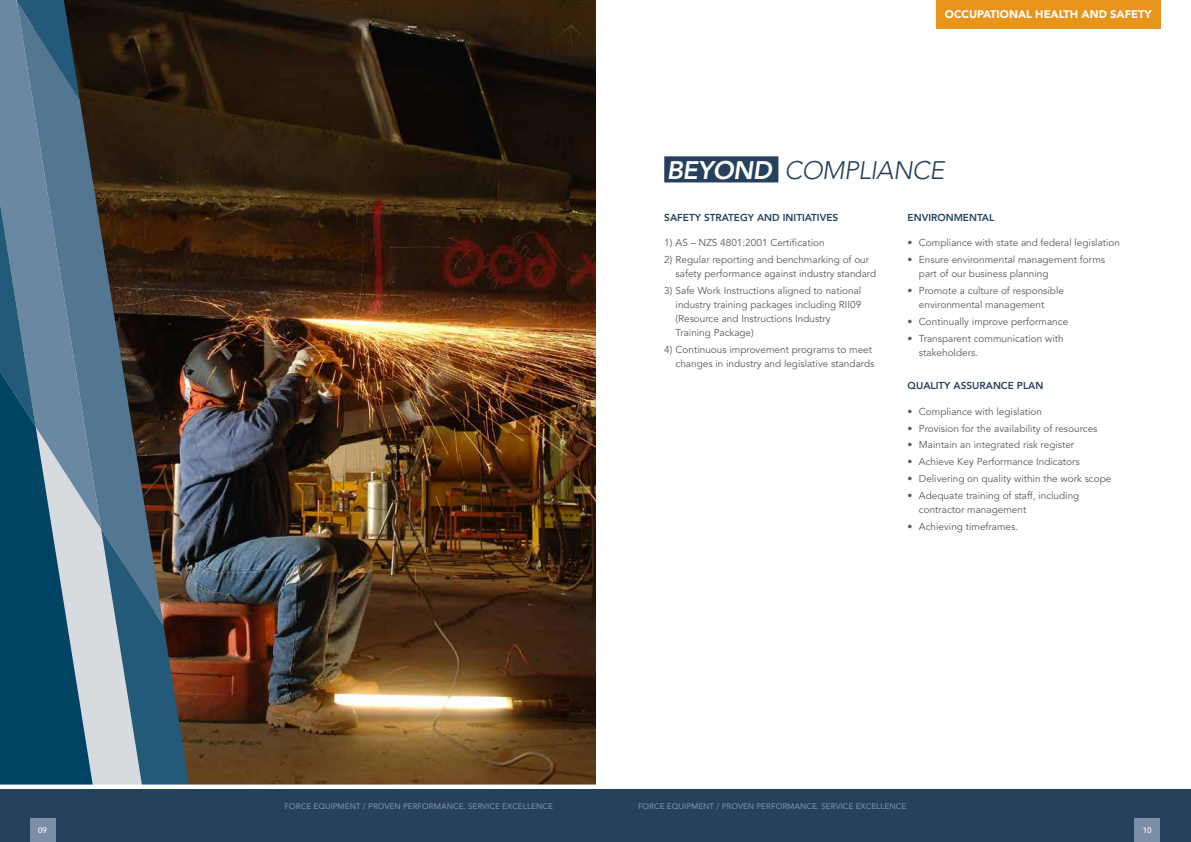
<style>
.page{position:relative;width:1191px;height:842px;background:#fff}
.page>*{position:absolute;margin:0;border:0;box-sizing:border-box;transform-origin:0 0}
.t1{font:italic 300 25.2px "Avenir LT Std";letter-spacing:-.02em;color:#26415e}
.t2{font:900 11px "Avenir LT Std";color:#fff}
.t3{font:10px/14px "Avenir LT Std";color:#58595b}
.t4{font:800 10px "Avenir LT Std";color:#26415e}
.t5{font:500 8px "Avenir LT Std";color:#7c8da6}
.t6{font:500 8px "Avenir LT Std";color:#fff}
.s1{font-weight:800;color:#fff}
</style>
<div class="page">
<div style="left:664px;top:156px;width:114px;height:26px;background:#26415e"></div>
<img style="left:161px;top:0;width:434px;height:784px">
<svg style="left:101px;top:529px;width:88px;height:255px;background:#62727d"></svg>
<svg style="left:93px;top:2px;width:71px;height:624px;background:#3b3c3b"></svg>
<svg style="left:93px;top:0;width:8px;height:529px;background:#44545f"></svg>
<svg style="left:0;top:0;width:93px;height:784px;background:#456f88"></svg>
<div style="left:0;top:789px;width:1191px;height:53px;background:#26415e"></div>
<div style="left:30px;top:819px;width:25px;height:23px;background:#7c8da6"></div>
<div style="left:1134px;top:819px;width:26px;height:23px;background:#7c8da6"></div>
<div style="left:936px;top:0;width:224px;height:28px;background:#e8941a"></div>
<p class="t2" style="left:945px;top:8px;width:208px">OCCUPATIONAL HEALTH AND SAFETY</p>
<h1 class="t1" style="left:666px;top:155px;width:279px"><span class="s1">BEYOND</span> COMPLIANCE</h1>
<p class="t4" style="left:664px;top:212px;width:175px">SAFETY STRATEGY AND INITIATIVES</p>
<p class="t3" style="left:664px;top:236px;width:162px">1) AS – NZS 4801:2001 Certification</p>
<p class="t3" style="left:675px;top:253px;width:202px;text-indent:-11px">2) Regular reporting and benchmarking of our safety performance against industry standard</p>
<p class="t3" style="left:675px;top:284px;width:187px;text-indent:-11px">3) Safe Work Instructions aligned to national industry training packages including RII09 (Resource and Instructions Industry Training Package)</p>
<p class="t3" style="left:664px;top:343px;width:212px;text-align:right">4) Continuous improvement programs to meet changes in industry and legislative standards</p>
<p class="t4" style="left:907px;top:212px;width:88px">ENVIRONMENTAL</p>
<p class="t3" style="left:907px;top:236px;width:214px">• Compliance with state and federal legislation</p>
<p class="t3" style="left:919px;top:253px;width:188px;text-indent:-11px">• Ensure environmental management forms part of our business planning</p>
<p class="t3" style="left:919px;top:284px;width:146px;text-indent:-11px">• Promote a culture of responsible environmental management</p>
<p class="t3" style="left:907px;top:315px;width:162px">• Continually improve performance</p>
<p class="t3" style="left:919px;top:332px;width:146px;text-indent:-11px">• Transparent communication with stakeholders.</p>
<p class="t4" style="left:907px;top:380px;width:137px">QUALITY ASSURANCE PLAN</p>
<p class="t3" style="left:907px;top:405px;width:136px">• Compliance with legislation</p>
<p class="t3" style="left:907px;top:421px;width:191px">• Provision for the availability of resources</p>
<p class="t3" style="left:907px;top:438px;width:168px">• Maintain an integrated risk register</p>
<p class="t3" style="left:907px;top:455px;width:174px">• Achieve Key Performance Indicators</p>
<p class="t3" style="left:907px;top:472px;width:205px">• Delivering on quality within the work scope</p>
<p class="t3" style="left:919px;top:489px;width:162px;text-indent:-11px">• Adequate training of staff, including contractor management</p>
<p class="t3" style="left:907px;top:520px;width:112px">• Achieving timeframes.</p>
<p class="t5" style="left:284px;top:801px;width:270px">FORCE EQUIPMENT / PROVEN PERFORMANCE. SERVICE EXCELLENCE</p>
<p class="t5" style="left:638px;top:801px;width:270px">FORCE EQUIPMENT / PROVEN PERFORMANCE. SERVICE EXCELLENCE</p>
<p class="t6" style="left:38px;top:826px;width:10px">09</p>
<p class="t6" style="left:1142px;top:826px;width:10px">10</p>
</div>
